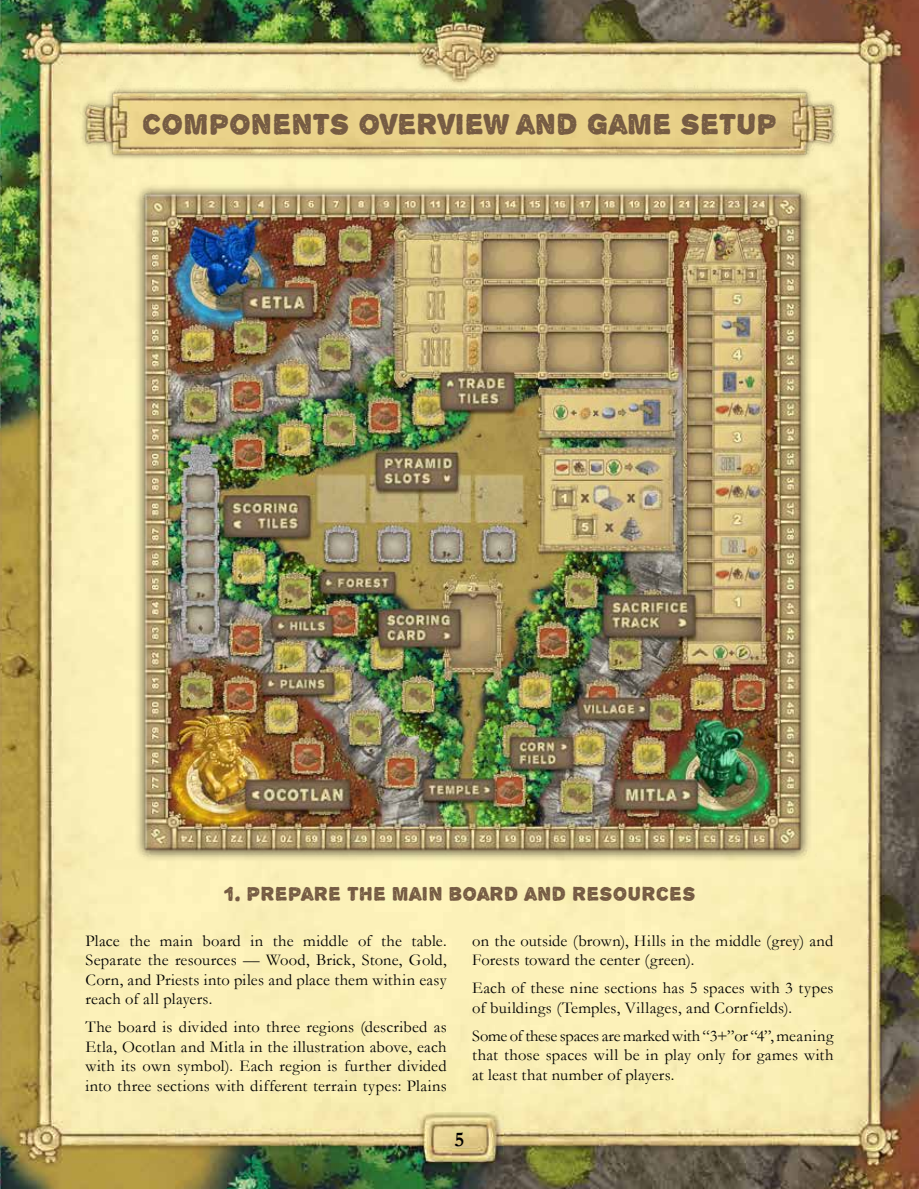
<style>
.page{position:relative;width:919px;height:1189px;background:#fff}
.page>*{position:absolute;margin:0;border:0;box-sizing:border-box;transform-origin:0 0}
.t1{font:31.5px "Alpha Echo";letter-spacing:.02em;color:#755b43}
.t2{font:21px "Alpha Echo";letter-spacing:.025em;color:#755b43}
.t3{font:700 21px "Garamond";color:#000}
.t4{font:16.5px/19.5px "Garamond";letter-spacing:.015em;color:#000;text-align:justify}
</style>
<div class="page">
<img style="left:0;top:0;width:918px;height:1188px">
<img style="left:79px;top:85px;width:761px;height:76px">
<img style="left:125px;top:174px;width:693px;height:694px">
<h1 class="t1" style="left:142px;top:106px;width:636px">COMPONENTS OVERVIEW AND GAME SETUP</h1>
<p class="t2" style="left:223px;top:881px;width:473px">1. PREPARE THE MAIN BOARD AND RESOURCES</p>
<p class="t4" style="left:85px;top:930px;width:362px">Place the main board in the middle of the table.<br>Separate the resources — Wood, Brick, Stone, Gold, Corn, and Priests into piles and place them within easy reach of all players.</p>
<p class="t4" style="left:85px;top:1016px;width:362px">The board is divided into three regions (described as Etla, Ocotlan and Mitla in the illustration above, each with its own symbol). Each region is further divided into three sections with different terrain types: Plains</p>
<p class="t4" style="left:472px;top:930px;width:362px">on the outside (brown), Hills in the middle (grey) and<br>Forests toward the center (green).</p>
<p class="t4" style="left:472px;top:977px;width:362px">Each of these nine sections has 5 spaces with 3 types of buildings (Temples, Villages, and Cornfields).</p>
<p class="t4" style="left:472px;top:1025px;width:362px">Some of these spaces are marked with “3+” or “4”, meaning that those spaces will be in play only for games with at least that number of players.</p>
<p class="t3" style="left:454px;top:1124px;width:11px">5</p>
</div>
